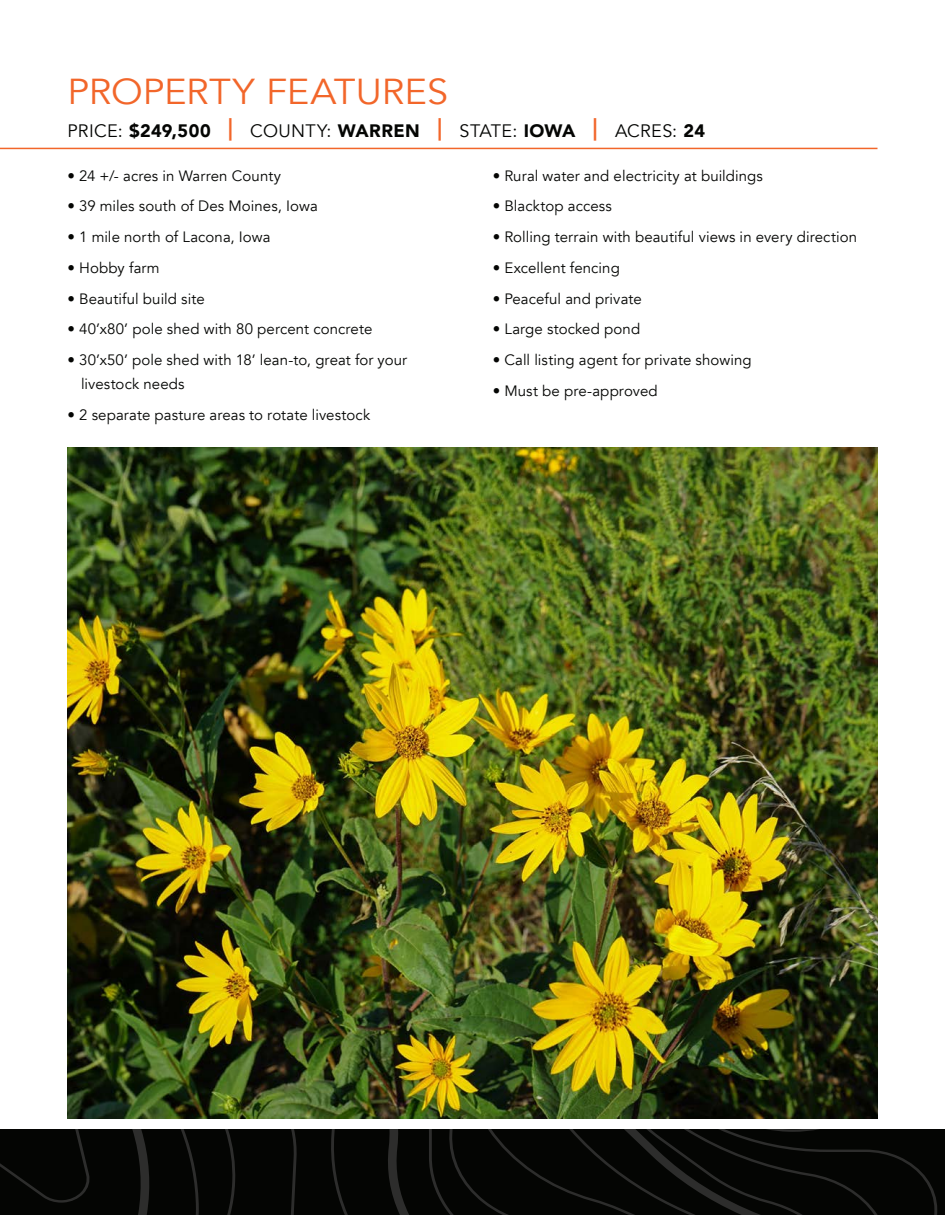
<style>
.page{position:relative;width:945px;height:1215px;background:#fff}
.page>*{position:absolute;margin:0;border:0;box-sizing:border-box;transform-origin:0 0}
.t1{font:36px "Avenir";color:#f2662a;scale:1.05 1}
.t2{font:18px "Avenir";letter-spacing:.02em;color:#040503}
.t3{font:15px/24px "Avenir";letter-spacing:.005em;color:#040503}
.s1{font-weight:900}
.s2{font-weight:900;font-size:22.5px;color:#f2662a}
</style>
<div class="page">
<img style="left:68px;top:448px;width:810px;height:670px">
<hr style="left:0;top:148px;width:878px;height:1px;background:#f2662a">
<div style="left:0;top:1129px;width:945px;height:86px;background:#040503"></div>
<svg style="left:429px;top:1129px;width:508px;height:86px"></svg>
<svg style="left:388px;top:1129px;width:21px;height:86px"></svg>
<svg style="left:331px;top:1129px;width:17px;height:86px"></svg>
<svg style="left:291px;top:1129px;width:6px;height:86px"></svg>
<svg style="left:225px;top:1129px;width:11px;height:86px"></svg>
<svg style="left:181px;top:1129px;width:18px;height:86px"></svg>
<svg style="left:132px;top:1129px;width:17px;height:86px"></svg>
<svg style="left:0;top:1129px;width:90px;height:74px"></svg>
<h1 class="t1" style="left:68px;top:70px;width:364px">PROPERTY FEATURES</h1>
<p class="t2" style="left:68px;top:120px;width:639px">PRICE: <span class="s1">$249,500</span> <span class="s2">|</span> COUNTY: <span class="s1">WARREN</span> <span class="s2">|</span> STATE: <span class="s1">IOWA</span> <span class="s2">|</span> ACRES: <span class="s1">24</span></p>
<p class="t3" style="left:68px;top:164px;width:215px">• 24 +/- acres in Warren County</p>
<p class="t3" style="left:68px;top:194px;width:252px">• 39 miles south of Des Moines, Iowa</p>
<p class="t3" style="left:68px;top:225px;width:205px">• 1 mile north of Lacona, Iowa</p>
<p class="t3" style="left:68px;top:256px;width:94px">• Hobby farm</p>
<p class="t3" style="left:68px;top:287px;width:139px">• Beautiful build site</p>
<p class="t3" style="left:68px;top:317px;width:306px">• 40’x80’ pole shed with 80 percent concrete</p>
<p class="t3" style="left:81px;top:348px;width:328px;text-indent:-14px">• 30’x50’ pole shed with 18’ lean-to, great for your livestock needs</p>
<p class="t3" style="left:68px;top:403px;width:304px">• 2 separate pasture areas to rotate livestock</p>
<p class="t3" style="left:493px;top:164px;width:272px">• Rural water and electricity at buildings</p>
<p class="t3" style="left:493px;top:194px;width:121px">• Blacktop access</p>
<p class="t3" style="left:493px;top:225px;width:366px">• Rolling terrain with beautiful views in every direction</p>
<p class="t3" style="left:493px;top:256px;width:129px">• Excellent fencing</p>
<p class="t3" style="left:493px;top:287px;width:151px">• Peaceful and private</p>
<p class="t3" style="left:493px;top:317px;width:149px">• Large stocked pond</p>
<p class="t3" style="left:493px;top:348px;width:260px">• Call listing agent for private showing</p>
<p class="t3" style="left:493px;top:379px;width:166px">• Must be pre-approved</p>
</div>
